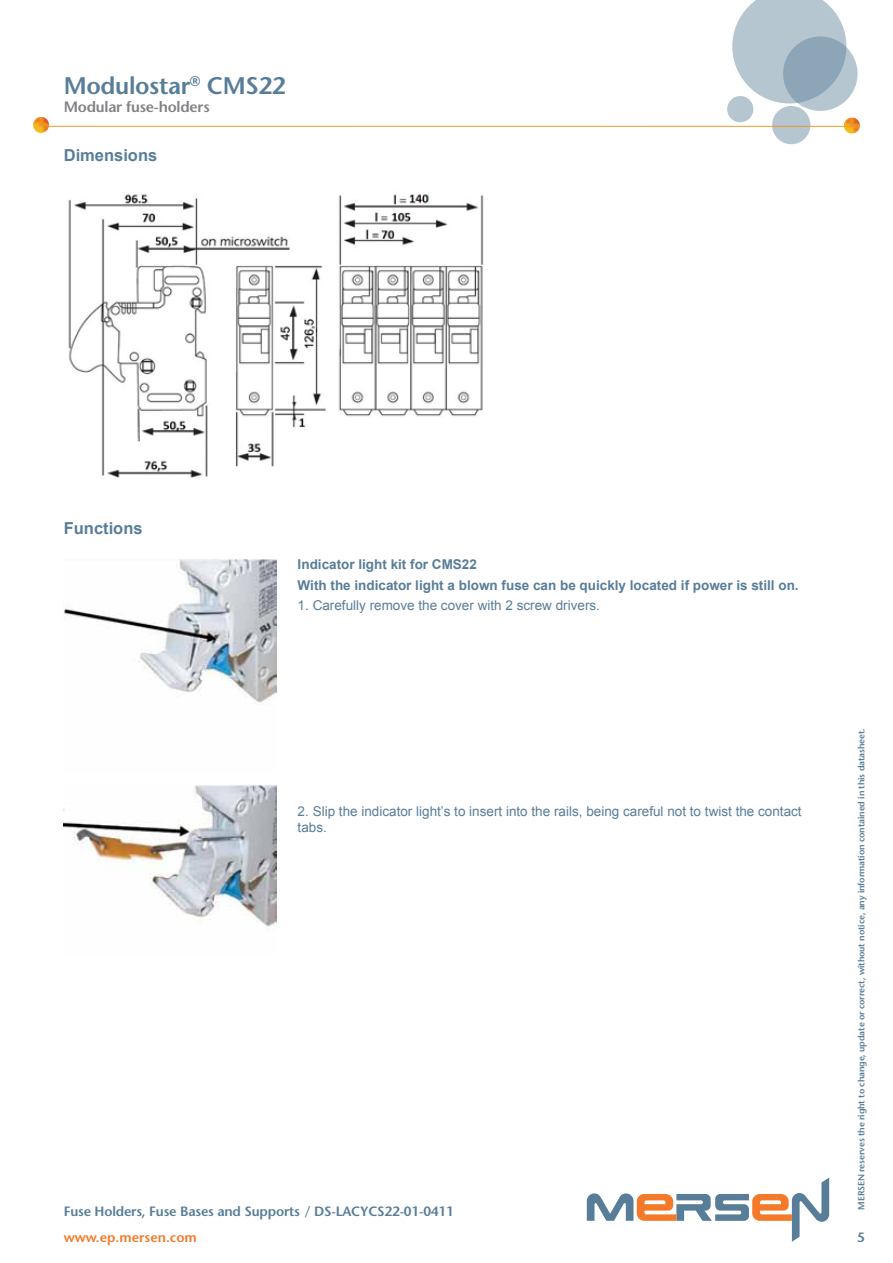
<style>
.page{position:relative;width:893px;height:1263px;background:#fff}
.page>*{position:absolute;margin:0;border:0;box-sizing:border-box;transform-origin:0 0}
.t1{font:600 24px "Stone Sans Std";letter-spacing:-.015em;color:#587d98}
.t2{font:700 16.5px "Arial";color:#587d98}
.t3{font:600 15px "Stone Sans Std";letter-spacing:-.015em;color:#808285}
.t4{font:13.5px/16.2px "Arial";color:#587d98}
.t5{font:700 13.5px/20.4px "Arial";color:#587d98}
.t6{font:600 13.5px "Stone Sans Std";letter-spacing:-.015em;color:#587d98}
.t7{font:600 13.5px "Stone Sans Std";color:#f47929}
.t8{font:600 9px "Stone Sans Std";letter-spacing:-.015em;color:#587d98}
</style>
<div class="page">
<svg style="left:587px;top:1177px;width:242px;height:65px"></svg>
<img style="left:64px;top:559px;width:212px;height:146px">
<img style="left:64px;top:785px;width:212px;height:142px">
<img style="left:68px;top:194px;width:416px;height:284px">
<svg style="left:732px;top:0;width:114px;height:103px"></svg>
<svg style="left:783px;top:36px;width:74px;height:75px;background:#99afbf"></svg>
<div style="left:772px;top:106px;width:38px;height:38px;background:#b6c6d1;border-radius:50%"></div>
<div style="left:727px;top:96px;width:26px;height:26px;background:#b6c6d1;border-radius:50%"></div>
<svg style="left:844px;top:118px;width:16px;height:16px"></svg>
<hr style="left:47px;top:126px;width:802px;height:1px;background:#ee9321">
<svg style="left:33px;top:117px;width:16px;height:16px"></svg>
<h1 class="t1" style="left:64px;top:71px;width:223px">Modulostar<sup>®</sup> CMS22</h1>
<p class="t3" style="left:64px;top:98px;width:147px">Modular fuse-holders</p>
<p class="t2" style="left:64px;top:144px;width:95px">Dimensions</p>
<p class="t2" style="left:64px;top:517px;width:80px">Functions</p>
<p class="t5" style="left:298px;top:555px;width:503px">Indicator light kit for CMS22<br>With the indicator light a blown fuse can be quickly located if power is still on.</p>
<p class="t4" style="left:298px;top:597px;width:304px">1. Carefully remove the cover with 2 screw drivers.</p>
<p class="t8" style="left:856px;top:1209px;width:483px;rotate:-90deg">MERSEN reserves the right to change, update or correct, without notice, any information contained in this datasheet.</p>
<p class="t4" style="left:298px;top:803px;width:506px">2. Slip the indicator light’s to insert into the rails, being careful not to twist the contact tabs.</p>
<p class="t6" style="left:64px;top:1203px;width:391px">Fuse Holders, Fuse Bases and Supports / DS-LACYCS22-01-0411</p>
<p class="t7" style="left:64px;top:1229px;width:135px">www.ep.mersen.com</p>
<p class="t6" style="left:857px;top:1229px;width:9px">5</p>
</div>
